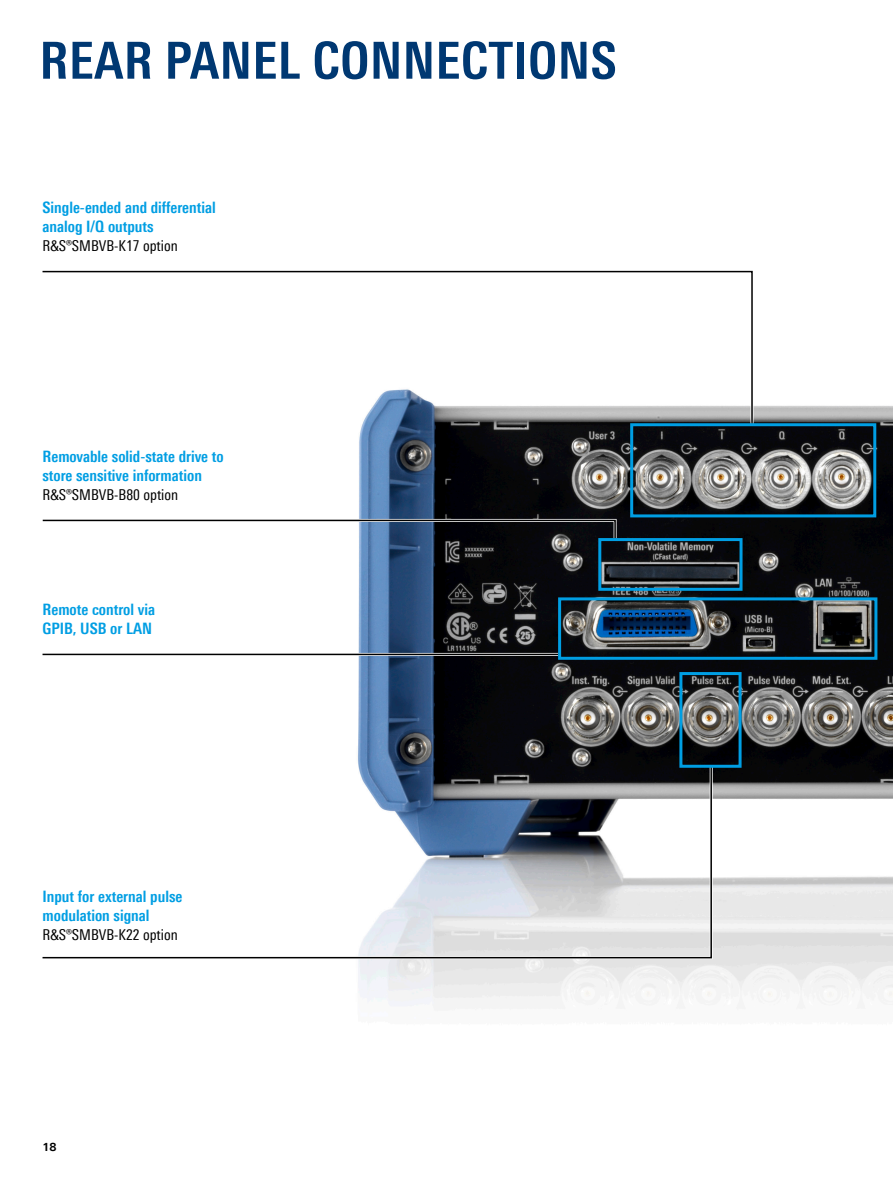
<style>
.page{position:relative;width:893px;height:1191px;background:#fff}
.page>*{position:absolute;margin:0;border:0;box-sizing:border-box;transform-origin:0 0}
.Seiten_Headline_34Pt_blau{font:700 condensed 51px "Linotype Universfor RS";letter-spacing:.01em;color:#003872}
.Absatzfett_cyan{font:700 condensed 15.75px/19.2px "Linotype Universfor RS";color:#009ee3}
._10_Pt_Haupttext_cond{font:condensed 15px "Linotype Universfor RS";color:#000}
.t1{font:700 11.25px "Linotype Universfor RS";color:#000}
</style>
<div class="page">
<img style="left:357px;top:405px;width:536px;height:606px">
<svg style="left:42px;top:270px;width:711px;height:156px"></svg>
<svg style="left:42px;top:517px;width:576px;height:24px"></svg>
<svg style="left:42px;top:765px;width:671px;height:194px"></svg>
<hr style="left:43px;top:653px;width:515px;height:3px;background:#fff">
<hr style="left:43px;top:653px;width:515px;height:2px;background:#000">
<div style="left:630px;top:423px;width:246px;height:94px;border:3px solid #009ee3"></div>
<div style="left:598px;top:538px;width:144px;height:53px;border:3px solid #009ee3"></div>
<div style="left:558px;top:597px;width:319px;height:63px;border:3px solid #009ee3"></div>
<div style="left:679px;top:672px;width:63px;height:95px;border:3px solid #009ee3"></div>
<p class="Seiten_Headline_34Pt_blau" style="left:40px;top:30px;width:578px">REAR PANEL CONNECTIONS</p>
<p class="Absatzfett_cyan" style="left:43px;top:197px;width:175px">Single-ended and differential analog I/Q outputs</p>
<p class="_10_Pt_Haupttext_cond" style="left:43px;top:237px;width:137px">R&amp;S®SMBVB-K17 option</p>
<p class="Absatzfett_cyan" style="left:43px;top:446px;width:183px">Removable solid-state drive to store sensitive information</p>
<p class="_10_Pt_Haupttext_cond" style="left:43px;top:486px;width:137px">R&amp;S®SMBVB-B80 option</p>
<p class="Absatzfett_cyan" style="left:43px;top:599px;width:114px">Remote control via<br>GPIB, USB or LAN</p>
<p class="Absatzfett_cyan" style="left:43px;top:886px;width:141px">Input for external pulse modulation signal</p>
<p class="_10_Pt_Haupttext_cond" style="left:43px;top:926px;width:137px">R&amp;S®SMBVB-K22 option</p>
<p class="t1" style="left:43px;top:1139px;width:16px">18</p>
</div>
